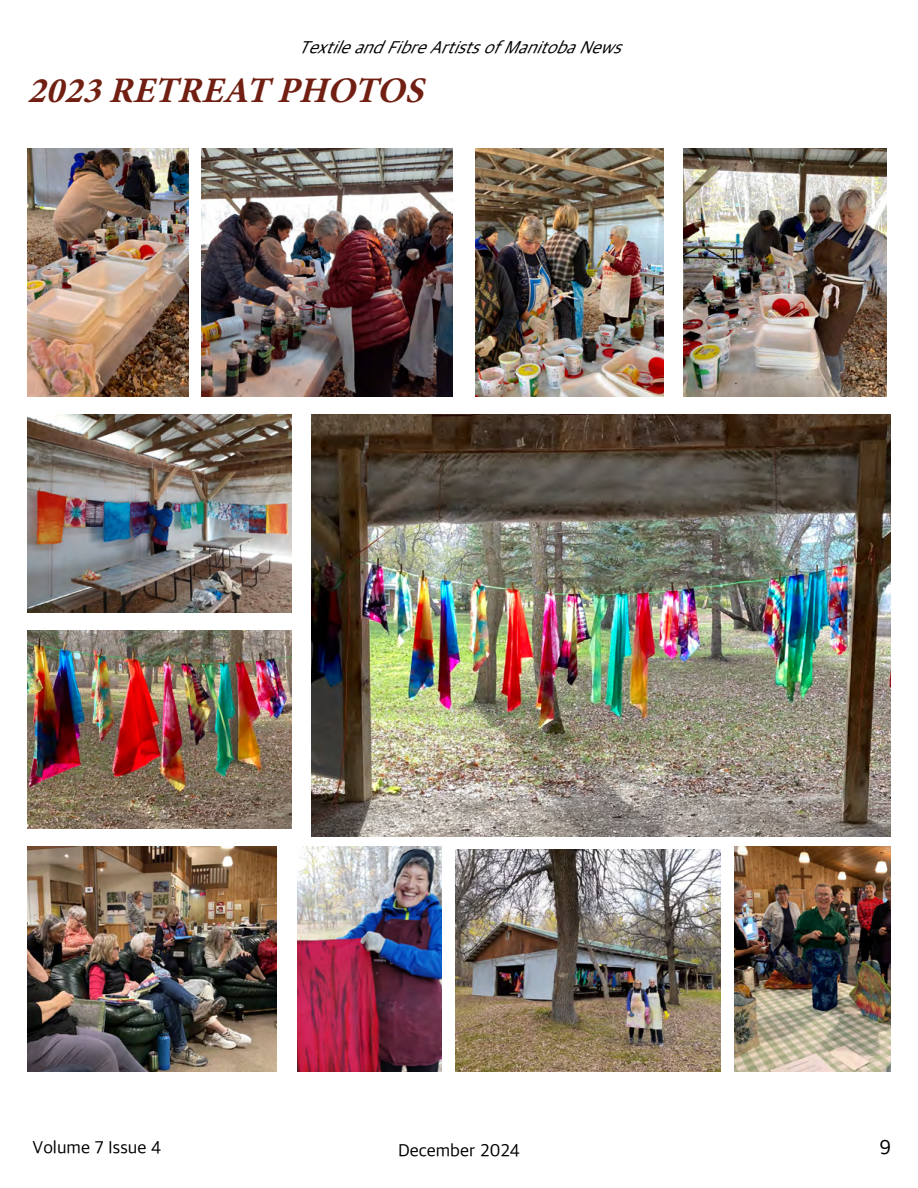
<style>
.page{position:relative;width:918px;height:1188px;background:#fff}
.page>*{position:absolute;margin:0;border:0;box-sizing:border-box;transform-origin:0 0}
.t1{font:italic 700 36px "Minion Pro";color:#701f12}
.t2{font:21px "Apple SD Gothic Neo";color:#000}
.t3{font:italic 18px "Apple SD Gothic Neo";color:#000}
.t4{font:18px "Apple SD Gothic Neo";color:#000}
</style>
<div class="page">
<img style="left:683px;top:149px;width:204px;height:248px">
<img style="left:475px;top:149px;width:189px;height:248px">
<img style="left:311px;top:414px;width:580px;height:423px">
<img style="left:27px;top:630px;width:265px;height:199px">
<img style="left:734px;top:846px;width:157px;height:226px">
<img style="left:27px;top:846px;width:249px;height:226px">
<img style="left:202px;top:149px;width:250px;height:248px">
<img style="left:298px;top:846px;width:144px;height:226px">
<img style="left:27px;top:414px;width:265px;height:199px">
<img style="left:455px;top:850px;width:265px;height:222px">
<img style="left:27px;top:149px;width:162px;height:248px">
<p class="t3" style="left:298px;top:38px;width:334px">TextileandFibreArtistsofManitobaNews</p>
<h1 class="t1" style="left:27px;top:65px;width:410px">2023RETREATPHOTOS</h1>
<p class="t4" style="left:33px;top:1138px;width:130px">Volume 7 Issue 4</p>
<p class="t2" style="left:879px;top:1136px;width:13px">9</p>
<p class="t4" style="left:398px;top:1141px;width:123px">December 2024</p>
</div>
